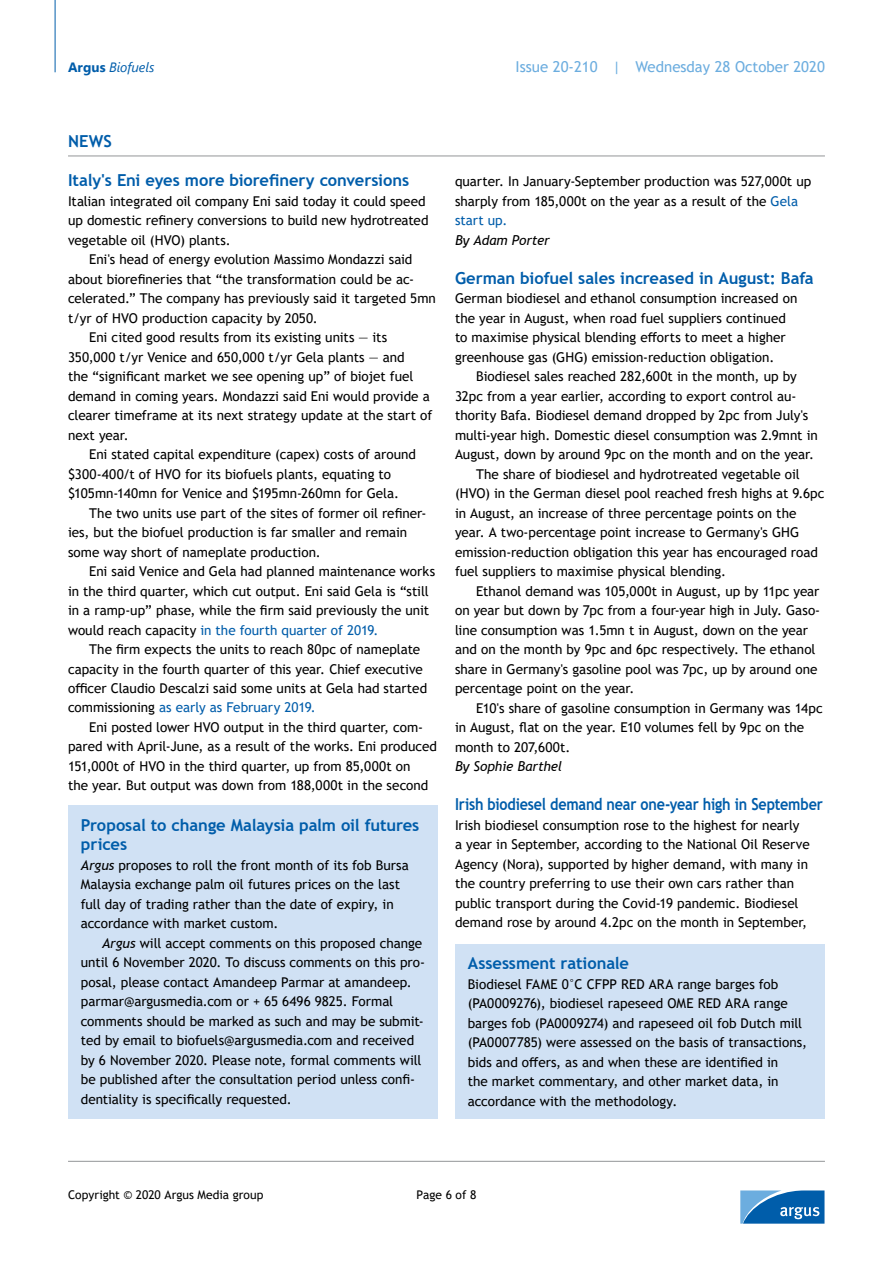
<style>
.page{position:relative;width:893px;height:1263px;background:#fff}
.page>*{position:absolute;margin:0;border:0;box-sizing:border-box;transform-origin:0 0}
.t1{font:700 16.5px/19.5px "Trebuchet MS";letter-spacing:-.01em;color:#005daa}
.t2{font:700 16.5px "Trebuchet MS";letter-spacing:-.01em;color:#005daa;scale:.87 1}
.t3{font:15px "Trebuchet MS";color:#6caddf}
.t4{font:13.5px/19.5px "Trebuchet MS";color:#000}
.t5{font:13.5px "Trebuchet MS";letter-spacing:-.005em;color:#005daa}
.t6{font:italic 13.5px "Trebuchet MS";color:#000}
.t7{font:italic 13.5px "Segoe UI";letter-spacing:-.005em;color:#005daa}
.t8{font:12px "Trebuchet MS";color:#000}
.s1{font-weight:700;font-style:normal}
.s2{color:#000}
.s3{font-style:italic}
.s4{color:#005daa}
</style>
<div class="page">
<hr style="left:68px;top:1161px;width:757px;height:1px;background:#939598">
<hr style="left:55px;top:0;width:1px;height:72px;background:#005daa">
<svg style="left:740px;top:1190px;width:84px;height:33px;background:#3480be"></svg>
<hr style="left:68px;top:156px;width:757px;height:1px;background:#939598">
<div style="left:455px;top:944px;width:370px;height:174px;background:#d0e1f4"></div>
<div style="left:68px;top:805px;width:370px;height:313px;background:#d0e1f4"></div>
<p class="t7" style="left:68px;top:58px;width:88px"><span class="s1">Argus</span> Biofuels</p>
<p class="t3" style="left:516px;top:58px;width:311px">Issue 20-210 | Wednesday 28 October 2020</p>
<p class="t1" style="left:68px;top:131px;width:45px">NEWS</p>
<p class="t1" style="left:68px;top:170px;width:343px">Italy's Eni eyes more biorefinery conversions</p>
<p class="t4" style="left:68px;top:191px;width:362px">Italian integrated oil company Eni said today it could speed up domestic refinery conversions to build new hydrotreated vegetable oil (HVO) plants.</p>
<p class="t4" style="left:89px;top:249px;width:325px">Eni's head of energy evolution Massimo Mondazzi said</p>
<p class="t4" style="left:68px;top:269px;width:347px">about biorefineries that “the transformation could be ac-</p>
<p class="t4" style="left:68px;top:288px;width:369px">celerated.” The company has previously said it targeted 5mn</p>
<p class="t4" style="left:68px;top:308px;width:251px">t/yr of HVO production capacity by 2050.</p>
<p class="t4" style="left:89px;top:327px;width:299px">Eni cited good results from its existing units — its</p>
<p class="t4" style="left:68px;top:347px;width:338px">350,000 t/yr Venice and 650,000 t/yr Gela plants — and</p>
<p class="t4" style="left:68px;top:366px;width:347px">the “significant market we see opening up” of biojet fuel</p>
<p class="t4" style="left:68px;top:386px;width:363px">demand in coming years. Mondazzi said Eni would provide a</p>
<p class="t4" style="left:68px;top:405px;width:366px">clearer timeframe at its next strategy update at the start of</p>
<p class="t4" style="left:68px;top:425px;width:62px">next year.</p>
<p class="t4" style="left:89px;top:444px;width:328px">Eni stated capital expenditure (capex) costs of around</p>
<p class="t4" style="left:68px;top:464px;width:324px">$300-400/t of HVO for its biofuels plants, equating to</p>
<p class="t4" style="left:68px;top:483px;width:332px">$105mn-140mn for Venice and $195mn-260mn for Gela.</p>
<p class="t4" style="left:89px;top:503px;width:338px">The two units use part of the sites of former oil refiner-</p>
<p class="t4" style="left:68px;top:522px;width:341px">ies, but the biofuel production is far smaller and remain</p>
<p class="t4" style="left:68px;top:542px;width:254px">some way short of nameplate production.</p>
<p class="t4" style="left:89px;top:561px;width:347px">Eni said Venice and Gela had planned maintenance works</p>
<p class="t4" style="left:68px;top:581px;width:362px">in the third quarter, which cut output. Eni said Gela is “still</p>
<p class="t4" style="left:68px;top:600px;width:362px">in a ramp-up” phase, while the firm said previously the unit</p>
<p class="t5" style="left:68px;top:621px;width:312px"><span class="s2">would reach capacity</span> in the fourth quarter of 2019.</p>
<p class="t4" style="left:89px;top:639px;width:332px">The firm expects the units to reach 80pc of nameplate</p>
<p class="t4" style="left:68px;top:659px;width:356px">capacity in the fourth quarter of this year. Chief executive</p>
<p class="t4" style="left:68px;top:678px;width:361px">officer Claudio Descalzi said some units at Gela had started</p>
<p class="t5" style="left:68px;top:699px;width:249px"><span class="s2">commissioning</span> as early as February 2019.</p>
<p class="t4" style="left:89px;top:717px;width:335px">Eni posted lower HVO output in the third quarter, com-</p>
<p class="t4" style="left:68px;top:737px;width:371px">pared with April-June, as a result of the works. Eni produced</p>
<p class="t4" style="left:68px;top:756px;width:344px">151,000t of HVO in the third quarter, up from 85,000t on</p>
<p class="t4" style="left:68px;top:776px;width:362px">the year. But output was down from 188,000t in the second</p>
<p class="t1" style="left:81px;top:815px;width:340px">Proposal to change Malaysia palm oil futures prices</p>
<p class="t4" style="left:81px;top:855px;width:330px"><span class="s3">Argus</span> proposes to roll the front month of its fob Bursa Malaysia exchange palm oil futures prices on the last full day of trading rather than the date of expiry, in accordance with market custom.</p>
<p class="t4" style="left:81px;top:933px;width:346px;text-indent:21px"><span class="s3">Argus</span> will accept comments on this proposed change until 6 November 2020. To discuss comments on this pro&shy;posal, please contact Amandeep Parmar at amandeep. parmar@argusmedia.com or + 65 6496 9825. Formal comments should be marked as such and may be submit&shy;ted by email to biofuels@argusmedia.com and received by 6 November 2020. Please note, formal comments will be published after the consultation period unless confi&shy;dentiality is specifically requested.</p>
<p class="t4" style="left:455px;top:171px;width:358px">quarter. In January-September production was 527,000t up sharply from 185,000t on the year as a result of the <span class="s4">Gela start up.</span></p>
<p class="t6" style="left:455px;top:231px;width:96px">By Adam Porter</p>
<p class="t1" style="left:455px;top:268px;width:360px">German biofuel sales increased in August: Bafa</p>
<p class="t4" style="left:455px;top:288px;width:344px">German biodiesel and ethanol consumption increased on the year in August, when road fuel suppliers continued to maximise physical blending efforts to meet a higher greenhouse gas (GHG) emission-reduction obligation.</p>
<p class="t4" style="left:476px;top:366px;width:322px">Biodiesel sales reached 282,600t in the month, up by</p>
<p class="t4" style="left:455px;top:386px;width:343px">32pc from a year earlier, according to export control au-</p>
<p class="t4" style="left:455px;top:405px;width:355px">thority Bafa. Biodiesel demand dropped by 2pc from July's</p>
<p class="t4" style="left:455px;top:425px;width:364px">multi-year high. Domestic diesel consumption was 2.9mnt in</p>
<p class="t4" style="left:455px;top:444px;width:361px">August, down by around 9pc on the month and on the year.</p>
<p class="t4" style="left:476px;top:464px;width:325px">The share of biodiesel and hydrotreated vegetable oil</p>
<p class="t4" style="left:455px;top:483px;width:371px">(HVO) in the German diesel pool reached fresh highs at 9.6pc</p>
<p class="t4" style="left:455px;top:503px;width:343px">in August, an increase of three percentage points on the</p>
<p class="t4" style="left:455px;top:522px;width:346px">year. A two-percentage point increase to Germany's GHG</p>
<p class="t4" style="left:455px;top:542px;width:364px">emission-reduction obligation this year has encouraged road</p>
<p class="t4" style="left:455px;top:561px;width:273px">fuel suppliers to maximise physical blending.</p>
<p class="t4" style="left:476px;top:581px;width:345px">Ethanol demand was 105,000t in August, up by 11pc year</p>
<p class="t4" style="left:455px;top:600px;width:367px">on year but down by 7pc from a four-year high in July. Gaso-</p>
<p class="t4" style="left:455px;top:620px;width:355px">line consumption was 1.5mn t in August, down on the year</p>
<p class="t4" style="left:455px;top:639px;width:362px">and on the month by 9pc and 6pc respectively. The ethanol</p>
<p class="t4" style="left:455px;top:659px;width:364px">share in Germany's gasoline pool was 7pc, up by around one</p>
<p class="t4" style="left:455px;top:678px;width:181px">percentage point on the year.</p>
<p class="t4" style="left:476px;top:698px;width:348px">E10's share of gasoline consumption in Germany was 14pc</p>
<p class="t4" style="left:455px;top:717px;width:351px">in August, flat on the year. E10 volumes fell by 9pc on the</p>
<p class="t4" style="left:455px;top:737px;width:117px">month to 207,600t.</p>
<p class="t6" style="left:455px;top:758px;width:109px">By Sophie Barthel</p>
<p class="t2" style="left:455px;top:794px;width:424px">Irish biodiesel demand near one-year high in September</p>
<p class="t4" style="left:455px;top:815px;width:356px">Irish biodiesel consumption rose to the highest for nearly a year in September, according to the National Oil Reserve Agency (Nora), supported by higher demand, with many in the country preferring to use their own cars rather than public transport during the Covid-19 pandemic. Biodiesel demand rose by around 4.2pc on the month in September,</p>
<p class="t1" style="left:468px;top:953px;width:163px">Assessment rationale</p>
<p class="t4" style="left:468px;top:974px;width:341px">Biodiesel FAME 0°C CFPP RED ARA range barges fob (PA0009276), biodiesel rapeseed OME RED ARA range barges fob (PA0009274) and rapeseed oil fob Dutch mill (PA0007785) were assessed on the basis of transactions, bids and offers, as and when these are identified in<br>the market commentary, and other market data, in accordance with the methodology.</p>
<p class="t8" style="left:68px;top:1187px;width:197px">Copyright © 2020 Argus Media group</p>
<p class="t8" style="left:417px;top:1187px;width:61px">Page 6 of 8</p>
</div>
